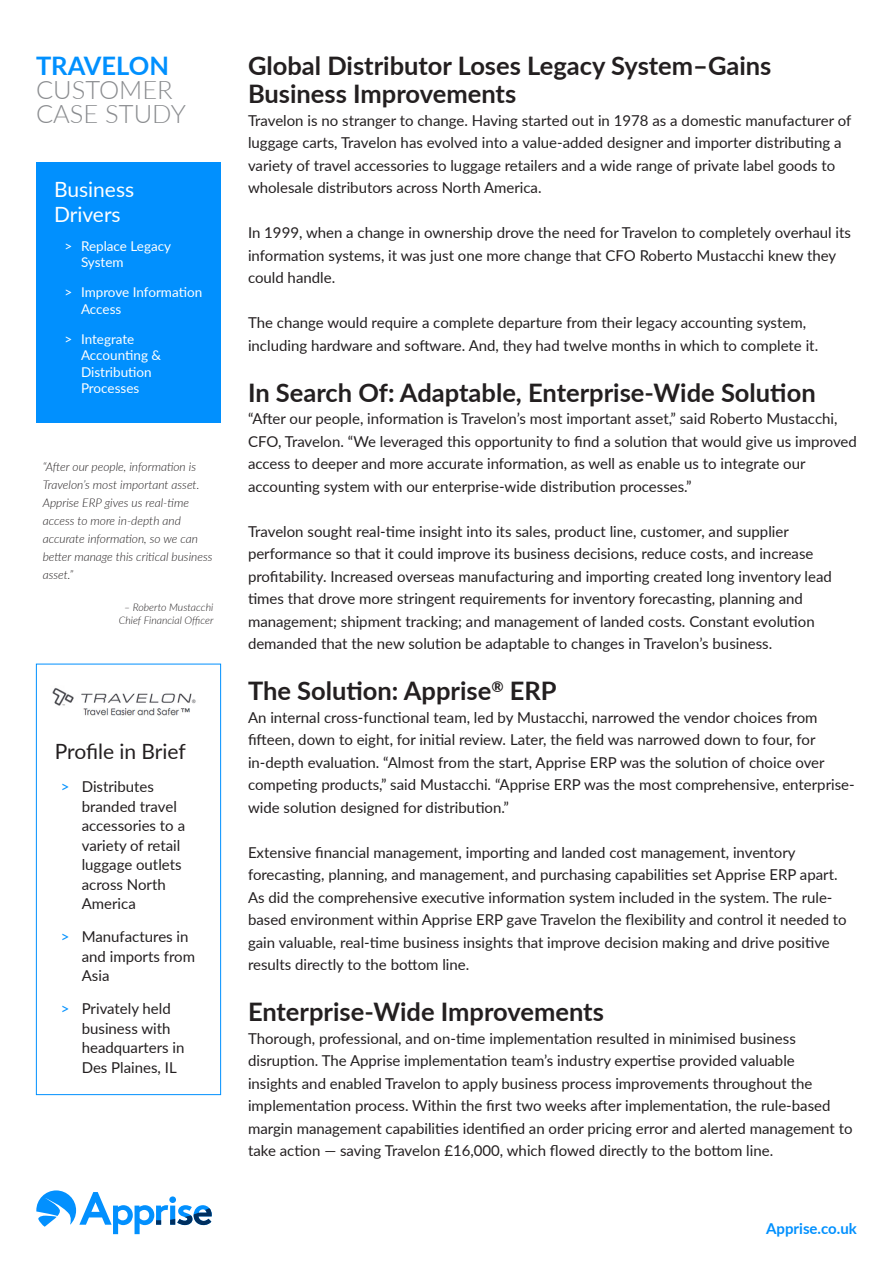
<style>
.page{position:relative;width:893px;height:1263px;background:#fff}
.page>*{position:absolute;margin:0;border:0;box-sizing:border-box;transform-origin:0 0}
.t1{font:700 25.5px/28.5px "Lato";color:#231f20}
.t2{font:300 25.5px/24px "Lato";color:#8a8c8f}
.t3{font:21px/25.5px "Lato";color:#fff}
.arrow_bulltes{font:21px "Lato";letter-spacing:-.005em;color:#231f20}
.arrow_bulltes-2{font:15px/22.5px "Lato";color:#231f20}
.t4{font:700 15px "Lato";color:#0190fe}
.arrow_bulltes_purple{font:13.5px/16.5px "Lato";color:#fff}
.t5{font:italic 300 12px/18px "Lato";color:#231f20}
.t6{font:italic 300 10.5px "Lato";color:#231f20}
.s1{font-weight:700;color:#0190fe}
.s2{color:#0190fe}
</style>
<div class="page">
<div style="left:36px;top:162px;width:185px;height:260px;background:#0190fe"></div>
<div style="left:36px;top:664px;width:185px;height:431px;border:1px solid #0190fe"></div>
<img style="left:52px;top:688px;width:144px;height:28px">
<svg style="left:36px;top:1190px;width:176px;height:44px"></svg>
<p class="t2" style="left:36px;top:52px;width:151px"><span class="s1">TRAVELON<br></span>CUSTOMER<br>CASE STUDY</p>
<p class="t3" style="left:54px;top:175px;width:82px">Business<br>Drivers</p>
<p class="arrow_bulltes_purple" style="left:81px;top:237px;width:92px;text-indent:-16px">&gt; Replace Legacy<br>System</p>
<p class="arrow_bulltes_purple" style="left:81px;top:284px;width:123px;text-indent:-16px">&gt; Improve Information<br>Access</p>
<p class="arrow_bulltes_purple" style="left:81px;top:330px;width:82px;text-indent:-16px">&gt; Integrate<br>Accounting &amp;<br>Distribution<br>Processes</p>
<p class="t5" style="left:43px;top:458px;width:171px">“After our people, information is<br>Travelon’s most important asset.<br>Apprise ERP gives us real-time access to more in-depth and accurate information, so we can better manage this critical business asset.”</p>
<p class="t6" style="left:124px;top:600px;width:91px">– Roberto Mustacchi</p>
<p class="t6" style="left:119px;top:613px;width:96px">Chief Financial Officer</p>
<p class="arrow_bulltes" style="left:55px;top:737px;width:133px">Profile in Brief</p>
<p class="arrow_bulltes-2" style="left:82px;top:776px;width:105px;line-height:19.5px;text-indent:-21px"><span class="s2">&gt;</span> Distributes branded travel accessories to a variety of retail luggage outlets across North<br>America</p>
<p class="arrow_bulltes-2" style="left:82px;top:926px;width:115px;line-height:19.5px;text-indent:-21px"><span class="s2">&gt;</span> Manufactures in and imports from<br>Asia</p>
<p class="arrow_bulltes-2" style="left:82px;top:998px;width:104px;line-height:19.5px;text-indent:-21px"><span class="s2">&gt;</span> Privately held business with headquarters in<br>Des Plaines, IL</p>
<p class="t1" style="left:248px;top:50px;width:525px">Global Distributor Loses Legacy System–Gains<br>Business Improvements</p>
<p class="arrow_bulltes-2" style="left:248px;top:108px;width:605px">Travelon is no stranger to change. Having started out in 1978 as a domestic manufacturer of luggage carts, Travelon has evolved into a value-added designer and importer distributing a variety of travel accessories to luggage retailers and a wide range of private label goods to wholesale distributors across North America.</p>
<p class="arrow_bulltes-2" style="left:248px;top:221px;width:605px">In 1999, when a change in ownership drove the need for Travelon to completely overhaul its information systems, it was just one more change that CFO Roberto Mustacchi knew they could handle.</p>
<p class="arrow_bulltes-2" style="left:248px;top:311px;width:572px">The change would require a complete departure from their legacy accounting system, including hardware and software. And, they had twelve months in which to complete it.</p>
<p class="t1" style="left:248px;top:377px;width:569px">In Search Of: Adaptable, Enterprise-Wide Solution</p>
<p class="arrow_bulltes-2" style="left:248px;top:407px;width:610px">“After our people, information is Travelon’s most important asset,” said Roberto Mustacchi, CFO, Travelon. “We leveraged this opportunity to find a solution that would give us improved access to deeper and more accurate information, as well as enable us to integrate our accounting system with our enterprise-wide distribution processes.”</p>
<p class="arrow_bulltes-2" style="left:248px;top:519px;width:585px">Travelon sought real-time insight into its sales, product line, customer, and supplier performance so that it could improve its business decisions, reduce costs, and increase profitability. Increased overseas manufacturing and importing created long inventory lead times that drove more stringent requirements for inventory forecasting, planning and management; shipment tracking; and management of landed costs. Constant evolution demanded that the new solution be adaptable to changes in Travelon’s business.</p>
<p class="t1" style="left:248px;top:675px;width:310px">The Solution: Apprise<sup>®</sup> ERP</p>
<p class="arrow_bulltes-2" style="left:248px;top:705px;width:608px">An internal cross-functional team, led by Mustacchi, narrowed the vendor choices from fifteen, down to eight, for initial review. Later, the field was narrowed down to four, for in-depth evaluation. “Almost from the start, Apprise ERP was the solution of choice over competing products,” said Mustacchi. “Apprise ERP was the most comprehensive, enterprise&shy;wide solution designed for distribution.”</p>
<p class="arrow_bulltes-2" style="left:248px;top:840px;width:600px">Extensive financial management, importing and landed cost management, inventory forecasting, planning, and management, and purchasing capabilities set Apprise ERP apart.<br>As did the comprehensive executive information system included in the system. The rule&shy;based environment within Apprise ERP gave Travelon the flexibility and control it needed to gain valuable, real-time business insights that improve decision making and drive positive results directly to the bottom line.</p>
<p class="t1" style="left:248px;top:996px;width:357px">Enterprise-Wide Improvements</p>
<p class="arrow_bulltes-2" style="left:248px;top:1026px;width:606px">Thorough, professional, and on-time implementation resulted in minimised business disruption. The Apprise implementation team’s industry expertise provided valuable<br>insights and enabled Travelon to apply business process improvements throughout the implementation process. Within the first two weeks after implementation, the rule-based margin management capabilities identified an order pricing error and alerted management to take action — saving Travelon £16,000, which flowed directly to the bottom line.</p>
<p class="t4" style="left:766px;top:1218px;width:92px">Apprise.co.uk</p>
</div>
